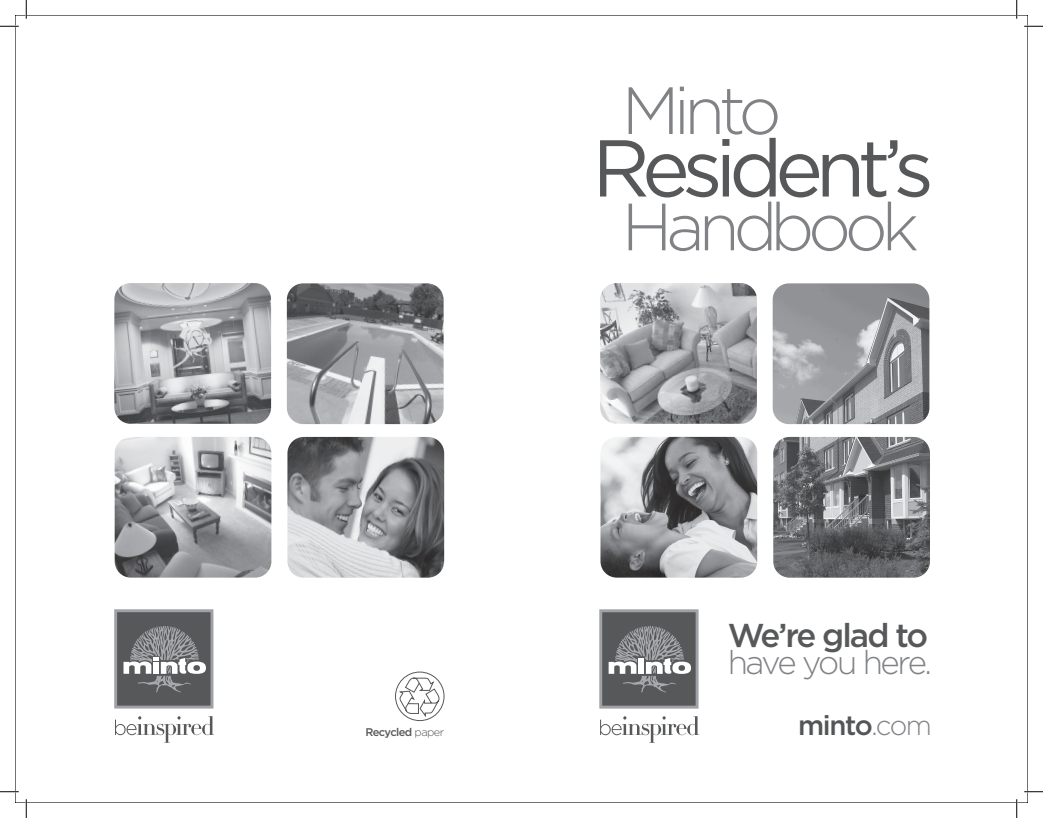
<style>
.page{position:relative;width:1043px;height:818px;background:#fff}
.page>*{position:absolute;margin:0;border:0;box-sizing:border-box;transform-origin:0 0}
.t1{font:80.38px "Gotham";letter-spacing:-.09em;color:#57585a}
.t2{font:300 66.62px "Gotham";letter-spacing:-.09em;color:#808285}
.t3{font:300 33px/27.4px "Gotham";letter-spacing:-.08em;color:#808285}
.t4{font:500 27.5px "Gotham";letter-spacing:-.05em;color:#545557}
.t5{font:500 11.12px "Gotham";letter-spacing:-.06em;color:#57585a}
.s1{font-weight:300}
.s2{font-weight:500;color:#57585a}
.s3{font-weight:300;color:#808285}
</style>
<div class="page">
<img style="left:287px;top:283px;width:156px;height:141px">
<img style="left:114px;top:283px;width:157px;height:141px">
<img style="left:115px;top:437px;width:156px;height:140px">
<img style="left:287px;top:437px;width:157px;height:140px">
<svg style="left:600px;top:716px;width:99px;height:26px"></svg>
<div style="left:599px;top:609px;width:99px;height:99px;background:#57585a;border:3px solid #a0a1a5"></div>
<svg style="left:608px;top:626px;width:83px;height:66px"></svg>
<img style="left:772px;top:283px;width:157px;height:141px">
<div style="left:395px;top:671px;width:49px;height:49px;border:1px solid #57585a;border-radius:50%"></div>
<svg style="left:398px;top:677px;width:42px;height:41px"></svg>
<img style="left:600px;top:283px;width:157px;height:141px">
<img style="left:600px;top:437px;width:157px;height:140px">
<img style="left:773px;top:437px;width:157px;height:140px">
<svg style="left:115px;top:716px;width:99px;height:26px"></svg>
<div style="left:116px;top:610px;width:96px;height:97px;background:#57585a"></div>
<div style="left:114px;top:609px;width:99px;height:99px;border:3px solid #a0a1a5"></div>
<svg style="left:123px;top:626px;width:83px;height:66px"></svg>
<svg style="left:0;top:25px;width:19px;height:2px"></svg>
<svg style="left:1024px;top:25px;width:18px;height:2px"></svg>
<svg style="left:0;top:790px;width:19px;height:2px"></svg>
<svg style="left:1024px;top:790px;width:18px;height:2px"></svg>
<svg style="left:25px;top:0;width:2px;height:19px"></svg>
<svg style="left:25px;top:799px;width:2px;height:19px"></svg>
<svg style="left:1015px;top:0;width:2px;height:19px"></svg>
<svg style="left:1015px;top:799px;width:2px;height:19px"></svg>
<p class="t5" style="left:365px;top:724px;width:80px">Recycled <span class="s1">paper</span></p>
<p class="t2" style="left:621px;top:68px;width:161px">Minto</p>
<p class="t1" style="left:592px;top:117px;width:343px">Resident’s</p>
<p class="t2" style="left:621px;top:184px;width:299px">Handbook</p>
<p class="t3" style="left:727px;top:620px;width:206px"><span class="s2">We’re glad to </span>have you here.</p>
<p class="t4" style="left:798px;top:707px;width:135px">minto<span class="s3">.com</span></p>
</div>
